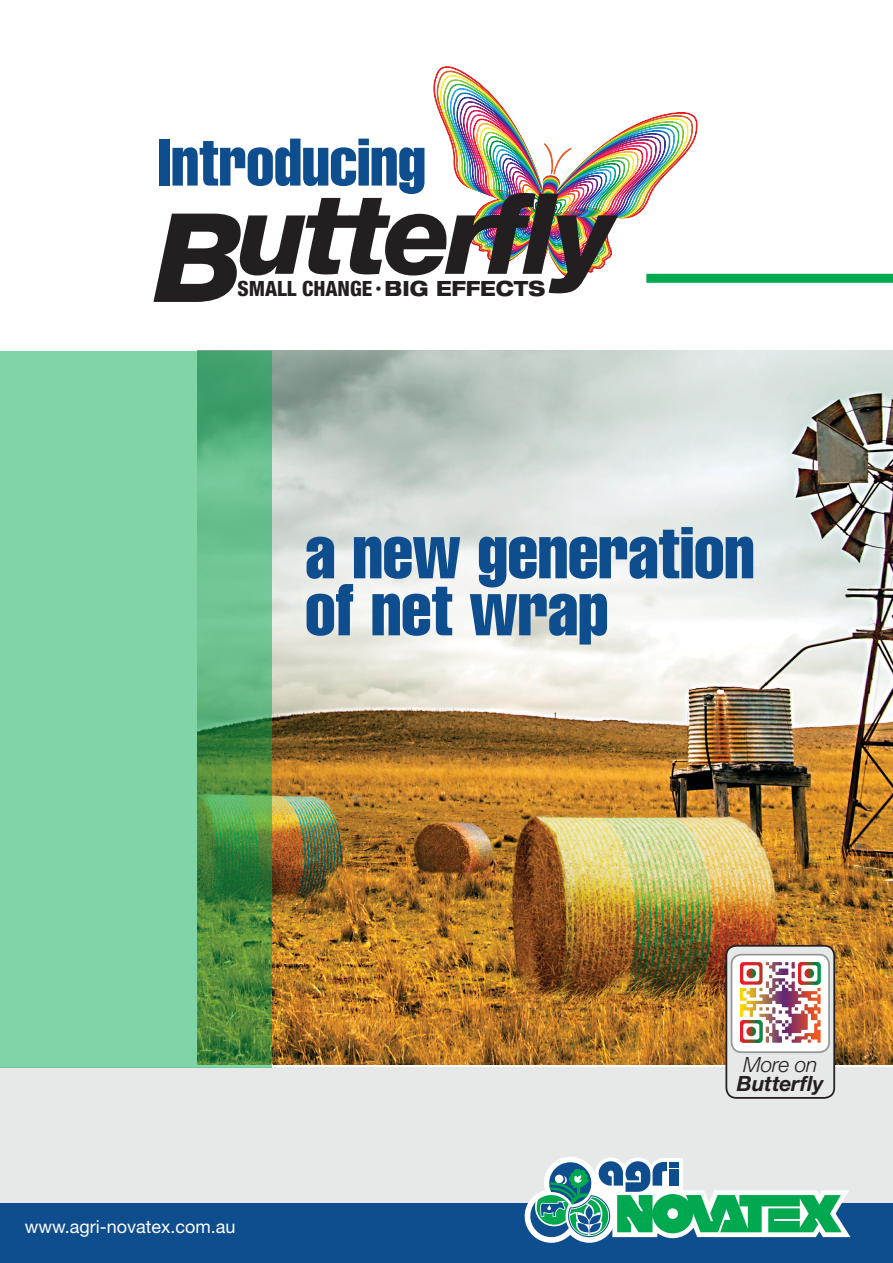
<style>
.page{position:relative;width:893px;height:1263px;background:#fff}
.page>*{position:absolute;margin:0;border:0;box-sizing:border-box;transform-origin:0 0}
.t1{font:extra-condensed 72px/57px "Helvetica";letter-spacing:-.005em;color:#0e4d8e}
.t2{font:extra-condensed 66px "Helvetica";letter-spacing:-.005em;color:#0e4d8e}
.t3{font:800 condensed 21px "Helvetica Neue LT Std";color:#231f20}
.t4{font:italic 700 21px "Helvetica Neue LT Std";letter-spacing:-.01em;color:#231f20}
.t5{font:italic 300 21px "Helvetica Neue LT Std";letter-spacing:-.015em;color:#231f20}
.t6{font:18px "Helvetica Neue LT Std";color:#fff}
.s1{font-stretch:expanded}
</style>
<div class="page">
<div style="left:0;top:1067px;width:893px;height:153px;background:#e7e8e8"></div>
<img style="left:271px;top:351px;width:622px;height:713px">
<div style="left:646px;top:274px;width:247px;height:9px;background:#00a94f"></div>
<svg style="left:0;top:351px;width:271px;height:716px;fill:#80d4a7"></svg>
<div style="left:0;top:1203px;width:893px;height:60px;background:#0e4d8e"></div>
<svg style="left:524px;top:1157px;width:326px;height:86px"></svg>
<svg style="left:153px;top:75px;width:526px;height:227px"></svg>
<div style="left:726px;top:946px;width:108px;height:152px;background:#e7e8e8;border-radius:10px"></div>
<div style="left:725px;top:945px;width:110px;height:154px;border:2px solid #231f20;border-radius:10px"></div>
<div style="left:731px;top:955px;width:98px;height:97px;background:#fff;border-radius:10px"></div>
<div style="left:731px;top:954px;width:99px;height:99px;border:2px solid #949698;border-radius:10px"></div>
<img style="left:740px;top:962px;width:81px;height:81px">
<p class="t2" style="left:158px;top:120px;width:270px">Introducing</p>
<p class="t3" style="left:237px;top:276px;width:309px">SMALL CHANGE <sup>•</sup> <span class="s1">BIG EFFECTS</span></p>
<p class="t1" style="left:305px;top:523px;width:451px">a new generation of net wrap</p>
<p class="t6" style="left:25px;top:1216px;width:212px">www.agri-novatex.com.au</p>
<p class="t5" style="left:743px;top:1052px;width:76px">More on</p>
<p class="t4" style="left:737px;top:1070px;width:88px">Butterfly</p>
</div>
